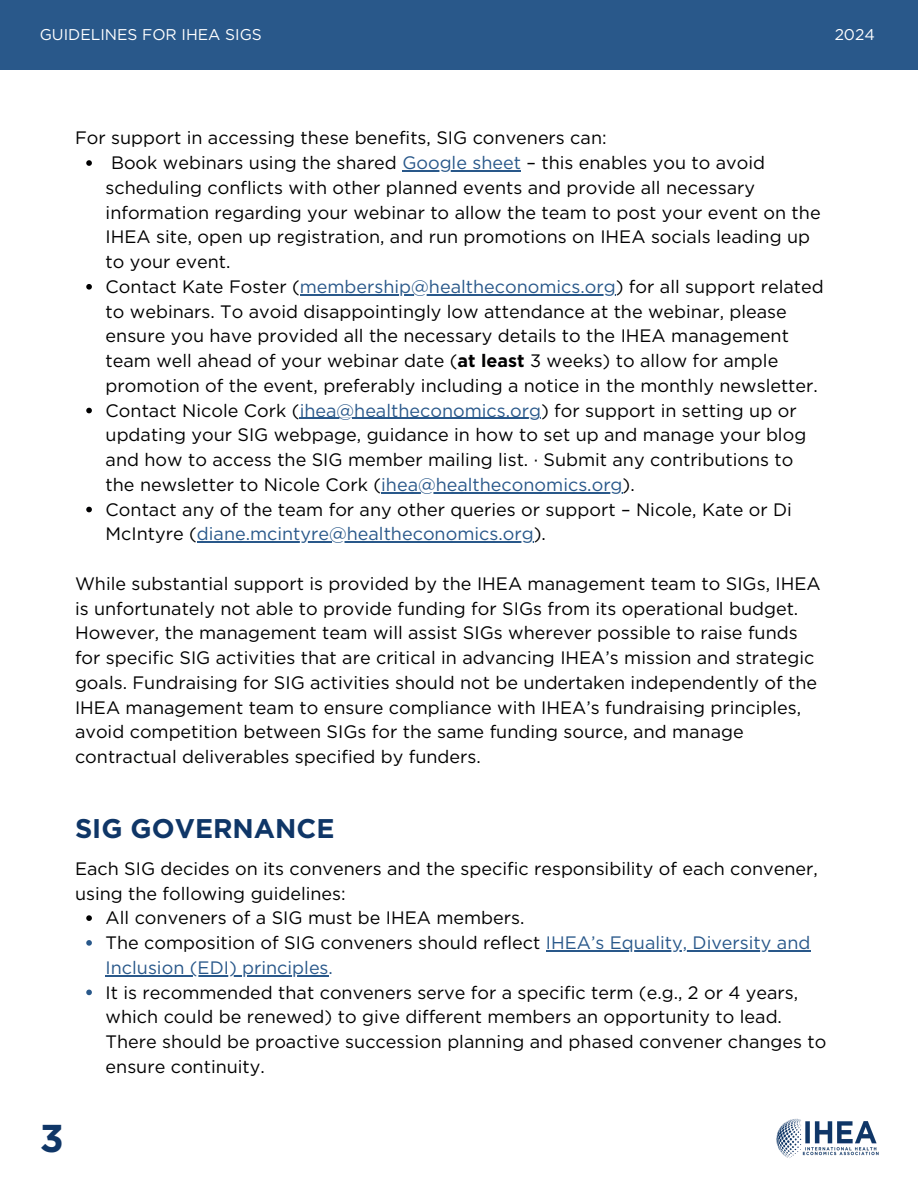
<style>
.page{position:relative;width:918px;height:1188px;background:#fff}
.page>*{position:absolute;margin:0;border:0;box-sizing:border-box;transform-origin:0 0}
.t1{font:700 38.85px "Gotham";color:#0f3667}
.t2{font:700 27px "Gotham";color:#0f3667}
.t3{font:18px/24.8px "Gotham";color:#000001}
.t4{font:18px/24.8px "Gotham";color:#000}
.t5{font:15.6px "Gotham";color:#fff}
.s1{color:#29588a}
.s2{font-weight:700}
</style>
<div class="page">
<img style="left:777px;top:1118px;width:101px;height:40px">
<svg style="left:86px;top:160px;width:6px;height:6px"></svg>
<hr style="left:402px;top:170px;width:119px;height:1px;background:#29588a">
<svg style="left:86px;top:284px;width:6px;height:6px"></svg>
<hr style="left:300px;top:294px;width:316px;height:1px;background:#29588a">
<svg style="left:86px;top:408px;width:6px;height:5px"></svg>
<hr style="left:300px;top:418px;width:241px;height:1px;background:#29588a">
<hr style="left:381px;top:492px;width:242px;height:1px;background:#29588a">
<svg style="left:86px;top:507px;width:6px;height:5px"></svg>
<hr style="left:197px;top:542px;width:337px;height:1px;background:#29588a">
<div style="left:0;top:0;width:918px;height:69px;background:#29588a"></div>
<svg style="left:86px;top:915px;width:6px;height:6px"></svg>
<svg style="left:86px;top:940px;width:6px;height:6px"></svg>
<hr style="left:546px;top:950px;width:264px;height:1px;background:#29588a">
<hr style="left:106px;top:975px;width:223px;height:1px;background:#29588a">
<svg style="left:86px;top:990px;width:6px;height:5px"></svg>
<p class="t5" style="left:40px;top:25px;width:224px">GUIDELINES FOR IHEA SIGS</p>
<p class="t5" style="left:835px;top:25px;width:42px">2024</p>
<h2 class="t3" style="left:75px;top:126px;width:533px">For support in accessing these benefits, SIG conveners can:</h2>
<p class="t3" style="left:111px;top:150px;width:656px">Book webinars using the shared <span class="s1">Google sheet</span> – this enables you to avoid</p>
<p class="t3" style="left:106px;top:175px;width:720px">scheduling conflicts with other planned events and provide all necessary information regarding your webinar to allow the team to post your event on the IHEA site, open up registration, and run promotions on IHEA socials leading up to your event.<br>Contact Kate Foster (<span class="s1">membership@healtheconomics.org</span>) for all support related</p>
<p class="t3" style="left:106px;top:299px;width:714px">to webinars. To avoid disappointingly low attendance at the webinar, please ensure you have provided all the necessary details to the IHEA management team well ahead of your webinar date (<span class="s2">at least</span> 3 weeks) to allow for ample promotion of the event, preferably including a notice in the monthly newsletter.<br>Contact Nicole Cork (<span class="s1">ihea@healtheconomics.org</span>) for support in setting up or</p>
<p class="t3" style="left:106px;top:423px;width:702px">updating your SIG webpage, guidance in how to set up and manage your blog and how to access the SIG member mailing list. · Submit any contributions to the newsletter to Nicole Cork (<span class="s1">ihea@healtheconomics.org</span>).</p>
<h2 class="t3" style="left:106px;top:497px;width:688px">Contact any of the team for any other queries or support – Nicole, Kate or Di<br>McIntyre (<span class="s1">diane.mcintyre@healtheconomics.org</span>).</h2>
<h1 class="t3" style="left:75px;top:571px;width:747px">While substantial support is provided by the IHEA management team to SIGs, IHEA is unfortunately not able to provide funding for SIGs from its operational budget.</h1>
<h2 class="t3" style="left:75px;top:621px;width:744px">However, the management team will assist SIGs wherever possible to raise funds for specific SIG activities that are critical in advancing IHEA’s mission and strategic goals. Fundraising for SIG activities should not be undertaken independently of the IHEA management team to ensure compliance with IHEA’s fundraising principles, avoid competition between SIGs for the same funding source, and manage contractual deliverables specified by funders.</h2>
<p class="t2" style="left:75px;top:812px;width:261px">SIG GOVERNANCE</p>
<p class="t3" style="left:75px;top:856px;width:744px">Each SIG decides on its conveners and the specific responsibility of each convener, using the following guidelines:</p>
<p class="t3" style="left:106px;top:905px;width:706px">All conveners of a SIG must be IHEA members.<br>The composition of SIG conveners should reflect <span class="s1">IHEA’s Equality, Diversity and<br>Inclusion (EDI) principles.</span></p>
<p class="t4" style="left:106px;top:980px;width:722px">It is recommended that conveners serve for a specific term (e.g., 2 or 4 years, which could be renewed) to give different members an opportunity to lead.<br>There should be proactive succession planning and phased convener changes to ensure continuity.</p>
<p class="t1" style="left:40px;top:1114px;width:26px">3</p>
</div>
